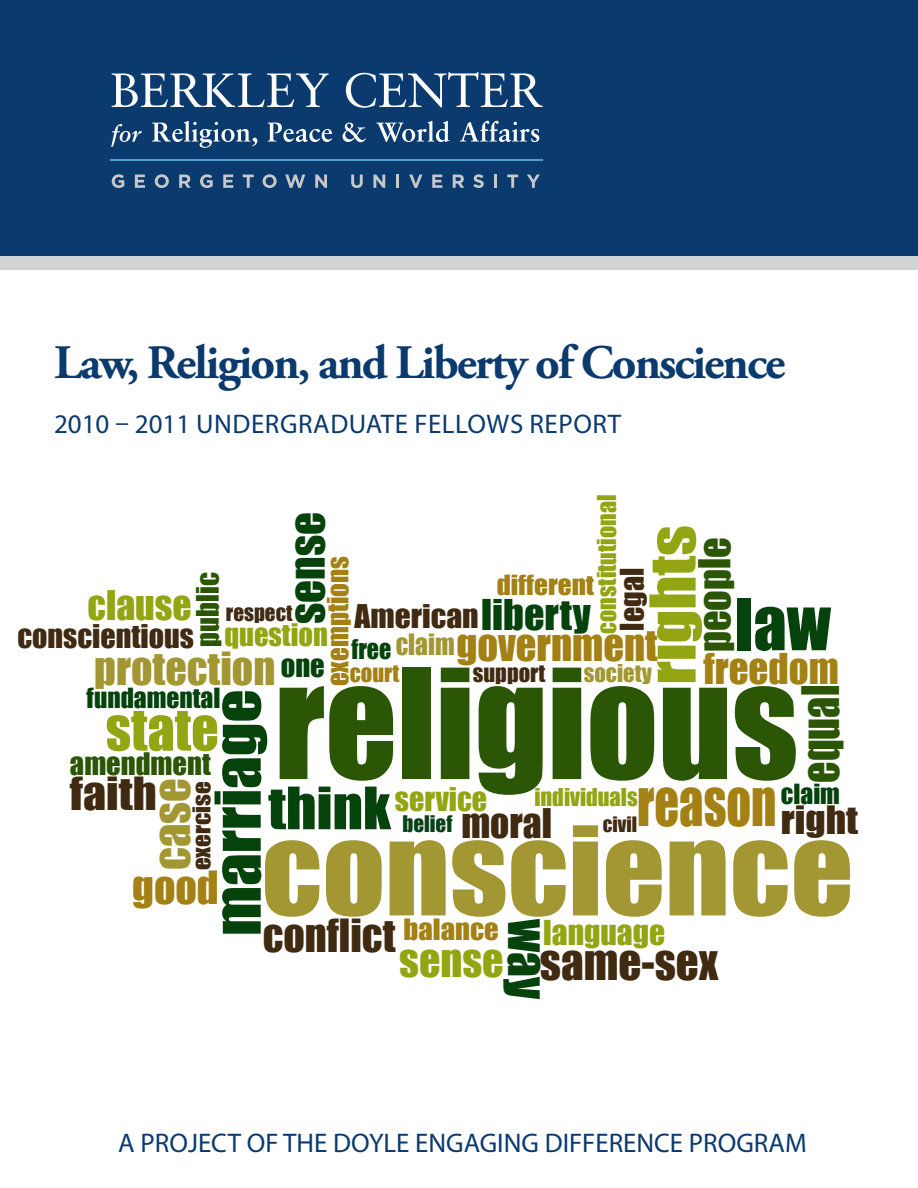
<style>
.page{position:relative;width:918px;height:1188px;background:#fff}
.page>*{position:absolute;margin:0;border:0;box-sizing:border-box;transform-origin:0 0}
.t1{font:141px "Impact";color:#2b5606}
.t2{font:114px "Impact";color:#a39734;scale:1.08 1}
.t3{font:66px "Impact";color:#06420c}
.t4{font:59.1px "Impact";color:#a38115;scale:.82 1}
.t5{font:58.5px "Impact";color:#06420c;scale:1.11 1}
.t6{font:58.5px "Impact";color:#93a513;scale:1.11 1}
.t7{font:54px "Impact";color:#06420c;scale:1.08 1}
.t8{font:54px "Impact";color:#93a513}
.t9{font:49.5px "Impact";color:#06420c}
.t10{font:700 48px "Adobe Garamond Pro";letter-spacing:-.04em;color:#0b3a6e}
.t11{font:47.4px "Impact";color:#2b5606;scale:.88 1}
.t12{font:46.5px "Impact";color:#a39734}
.t13{font:45px "Impact";color:#402a12}
.t14{font:45px "Impact";color:#06420c}
.t15{font:42px "Impact";color:#402a12}
.t16{font:42px "Impact";color:#a39734}
.t17{font:42px "Impact";color:#93a513}
.t18{font:42px "Impact";color:#402a12;scale:1.09 1}
.t19{font:42px "Impact";color:#a38115}
.t20{font:40.5px "Impact";color:#a38115}
.t21{font:40.5px "Impact";color:#2b5606}
.t22{font:39px "Impact";color:#06420c}
.t23{font:39px "Impact";color:#a38115}
.t24{font:37.5px "Impact";color:#93a513}
.t25{font:37.5px "Impact";color:#402a12}
.t26{font:35.85px "Impact";color:#402a12;scale:1.09 1}
.t27{font:31.5px "Impact";color:#93a513}
.t28{font:30px "Impact";color:#402a12}
.t29{font:30px "Impact";color:#402a12;scale:1.05 1}
.t30{font:30px "Impact";color:#93a513}
.t31{font:28.5px "Impact";color:#2b5606}
.t32{font:28.5px "Impact";color:#93a513}
.t33{font:28.5px "Impact";color:#06420c}
.t34{font:27px "Myriad Pro";letter-spacing:.02em;color:#0b3a6e}
.t35{font:27px "Myriad Pro";color:#0b3a6e}
.t36{font:27px "Impact";color:#a38115}
.t37{font:27px "Impact";color:#a39734;scale:.94 1}
.t38{font:25.5px "Impact";color:#06420c}
.t39{font:25.5px "Impact";color:#a38115;scale:1.07 1}
.t40{font:24.9px "Impact";color:#06420c;scale:.96 1}
.t41{font:24px "Impact";color:#93a513}
.t42{font:22.5px "Impact";color:#93a513}
.t43{font:22.5px "Impact";color:#402a12;scale:1.11 1}
.t44{font:22.5px "Impact";color:#402a12}
.t45{font:22.5px "Impact";color:#a39734}
.t46{font:22.5px "Impact";color:#a38115}
.t47{font:21px "Impact";color:#402a12}
.t48{font:21px "Impact";color:#074118}
.t49{font:19.5px "Impact";color:#402a12}
</style>
<div class="page">
<div style="left:0;top:0;width:918px;height:256px;background:#0b3a6e"></div>
<svg style="left:112px;top:174px;width:12px;height:14px"></svg>
<svg style="left:135px;top:175px;width:10px;height:13px"></svg>
<svg style="left:155px;top:174px;width:14px;height:14px"></svg>
<svg style="left:179px;top:175px;width:12px;height:13px"></svg>
<svg style="left:200px;top:174px;width:13px;height:14px"></svg>
<svg style="left:223px;top:175px;width:10px;height:13px"></svg>
<svg style="left:243px;top:175px;width:11px;height:13px"></svg>
<svg style="left:263px;top:174px;width:14px;height:14px"></svg>
<svg style="left:285px;top:175px;width:20px;height:13px"></svg>
<svg style="left:315px;top:175px;width:12px;height:13px"></svg>
<svg style="left:351px;top:175px;width:12px;height:13px"></svg>
<svg style="left:373px;top:175px;width:12px;height:13px"></svg>
<svg style="left:396px;top:175px;width:3px;height:13px"></svg>
<svg style="left:409px;top:175px;width:13px;height:13px"></svg>
<svg style="left:432px;top:175px;width:10px;height:13px"></svg>
<svg style="left:453px;top:175px;width:11px;height:13px"></svg>
<svg style="left:473px;top:174px;width:11px;height:14px"></svg>
<svg style="left:494px;top:175px;width:3px;height:13px"></svg>
<svg style="left:507px;top:175px;width:11px;height:13px"></svg>
<svg style="left:527px;top:175px;width:13px;height:13px"></svg>
<svg style="left:111px;top:124px;width:31px;height:23px"></svg>
<svg style="left:152px;top:121px;width:105px;height:27px"></svg>
<svg style="left:268px;top:123px;width:64px;height:19px"></svg>
<svg style="left:343px;top:123px;width:23px;height:19px"></svg>
<svg style="left:376px;top:121px;width:73px;height:21px"></svg>
<svg style="left:460px;top:121px;width:79px;height:21px"></svg>
<svg style="left:112px;top:73px;width:217px;height:34px"></svg>
<svg style="left:346px;top:72px;width:197px;height:36px"></svg>
<hr style="left:110px;top:159px;width:433px;height:2px;background:#4d9ccc">
<div style="left:0;top:256px;width:918px;height:14px;background:#d1d3d4"></div>
<h3 class="t10" style="left:54px;top:335px;width:733px">Law, Religion, and Liberty of Conscience</h3>
<p class="t34" style="left:54px;top:407px;width:569px">2010 – 2011 UNDERGRADUATE FELLOWS REPORT</p>
<p class="t41" style="left:588px;top:634px;width:141px;rotate:-90deg">constitutional</p>
<h3 class="t14" style="left:272px;top:624px;width:113px;rotate:-90deg">sense</h3>
<h3 class="t6" style="left:627px;top:684px;width:145px;rotate:-90deg">rights</h3>
<h3 class="t21" style="left:683px;top:652px;width:117px;rotate:-90deg">people</h3>
<p class="t36" style="left:317px;top:686px;width:132px;rotate:-90deg">exemptions</p>
<p class="t28" style="left:609px;top:631px;width:64px;rotate:-90deg">legal</p>
<p class="t31" style="left:185px;top:647px;width:76px;rotate:-90deg">public</p>
<p class="t39" style="left:497px;top:565px;width:93px">different</p>
<h3 class="t24" style="left:88px;top:576px;width:106px">clause</h3>
<h3 class="t3" style="left:735px;top:573px;width:97px">law</h3>
<h3 class="t22" style="left:481px;top:585px;width:111px">liberty</h3>
<p class="t29" style="left:355px;top:593px;width:120px">American</p>
<p class="t37" style="left:396px;top:623px;width:64px">claim</p>
<p class="t46" style="left:350px;top:655px;width:51px">court</p>
<p class="t47" style="left:226px;top:597px;width:68px">respect</p>
<p class="t32" style="left:224px;top:613px;width:105px">question</p>
<p class="t28" style="left:17px;top:613px;width:178px">conscientious</p>
<h3 class="t20" style="left:456px;top:613px;width:203px">government</h3>
<p class="t40" style="left:351px;top:630px;width:43px">free</p>
<h3 class="t16" style="left:94px;top:636px;width:183px">protection</h3>
<h3 class="t23" style="left:703px;top:638px;width:137px">freedom</h3>
<p class="t33" style="left:281px;top:644px;width:46px">one</p>
<p class="t44" style="left:473px;top:655px;width:74px">support</p>
<p class="t45" style="left:584px;top:656px;width:70px">society</p>
<h1 class="t1" style="left:275px;top:614px;width:525px">religious</h1>
<h2 class="t2" style="left:261px;top:782px;width:550px">conscience</h2>
<h3 class="t13" style="left:540px;top:928px;width:180px">same-sex</h3>
<h3 class="t11" style="left:784px;top:783px;width:113px;rotate:-90deg">equal</h3>
<p class="t38" style="left:87px;top:678px;width:135px">fundamental</p>
<h3 class="t5" style="left:192px;top:936px;width:224px;rotate:-90deg">marriage</h3>
<h3 class="t8" style="left:106px;top:688px;width:115px">state</h3>
<p class="t31" style="left:70px;top:742px;width:142px">amendment</p>
<h3 class="t18" style="left:70px;top:761px;width:81px">faith</h3>
<h3 class="t12" style="left:136px;top:870px;width:94px;rotate:-90deg">case</h3>
<p class="t43" style="left:184px;top:870px;width:82px;rotate:-90deg">exercise</p>
<p class="t38" style="left:781px;top:775px;width:61px">claim</p>
<h3 class="t7" style="left:268px;top:766px;width:115px">think</h3>
<h3 class="t4" style="left:637px;top:757px;width:172px">reason</h3>
<p class="t30" style="left:395px;top:776px;width:94px">service</p>
<p class="t48" style="left:402px;top:808px;width:51px">belief</p>
<p class="t42" style="left:534px;top:780px;width:105px">individuals</p>
<p class="t49" style="left:603px;top:809px;width:36px">civil</p>
<h3 class="t26" style="left:781px;top:793px;width:72px">right</h3>
<h3 class="t25" style="left:461px;top:794px;width:92px">moral</h3>
<h3 class="t19" style="left:132px;top:855px;width:88px">good</h3>
<h3 class="t15" style="left:263px;top:903px;width:238px">conflict <sup>balance</sup></h3>
<h3 class="t9" style="left:566px;top:919px;width:82px;rotate:90deg">way</h3>
<p class="t27" style="left:543px;top:908px;width:124px">language</p>
<h3 class="t17" style="left:399px;top:928px;width:106px">sense</h3>
<p class="t35" style="left:118px;top:1126px;width:314px">A PROJECTOF THE DOYLE ENGAG</p>
<p class="t34" style="left:497px;top:1126px;width:113px">ING DIFFEREN</p>
<p class="t34" style="left:654px;top:1126px;width:52px">CE PROGRA</p>
<p class="t34" style="left:785px;top:1126px;width:23px">M</p>
</div>
